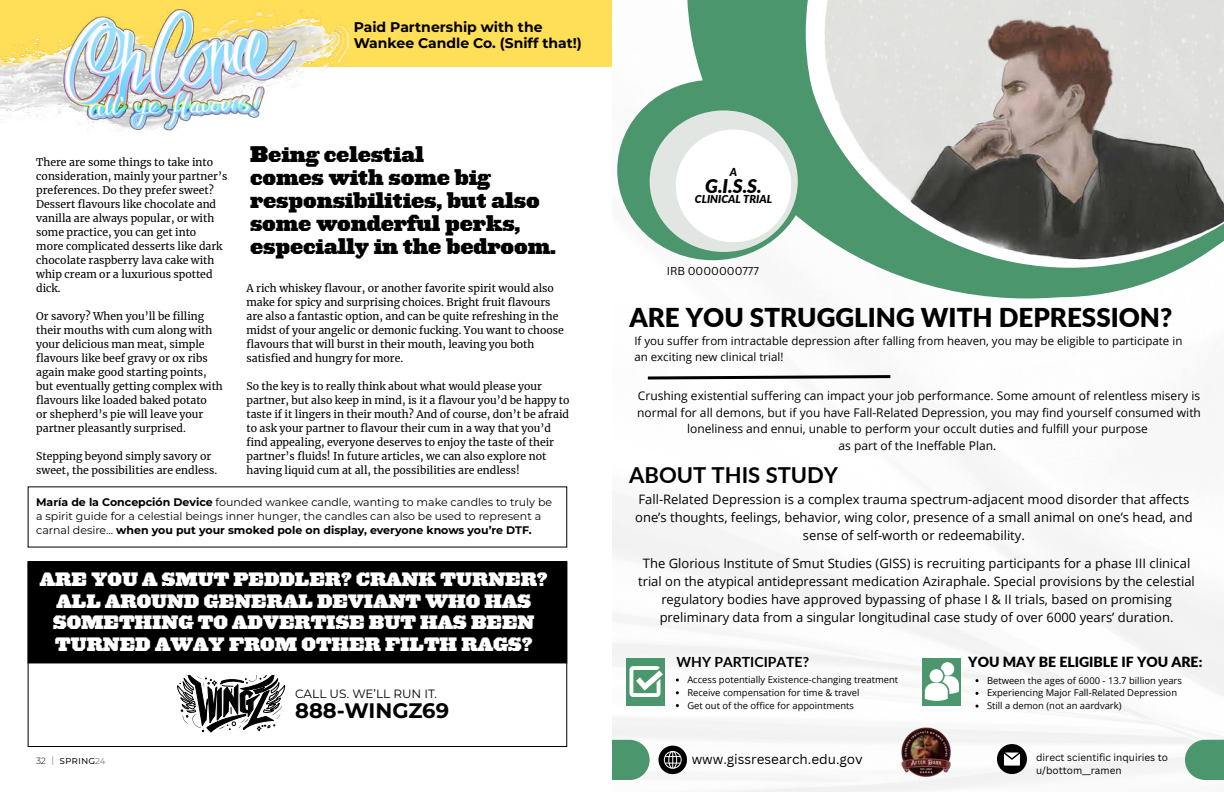
<style>
.page{position:relative;width:1224px;height:792px;background:#fff}
.page>*{position:absolute;margin:0;border:0;box-sizing:border-box;transform-origin:0 0}
.t1{font:900 26px "Lato";color:#000}
.t2{font:700 22px "Lato";color:#000}
.t3{font:900 21px/23px "Acropolis HTF";color:#000}
.t4{font:700 21px "Montserrat";color:#000}
.t5{font:italic 900 19px "Lato";color:#000}
.t6{font:900 18px/21.6px "Acropolis HTF";color:#fff;text-align:center}
.t7{font:700 14px/16px "Montserrat";color:#000}
.t8{font:900 14px "Lato";color:#000}
.t9{font:700 14px "Lato";color:#000}
.t10{font:13.4px "Canva Sans";color:#000}
.t11{font:13px/18px "Open Sans";color:#000;text-align:center}
.t12{font:12px/16.5px "Open Sans";color:#000;text-align:center}
.t13{font:12px "Montserrat";color:#000}
.t14{font:11.5px/15.8px "Open Sans";color:#000}
.t15{font:11.1px "Canva Sans";color:#000}
.t16{font:11px/14px "Montserrat";color:#000}
.t17{font:italic 900 11px "Lato";color:#000}
.t18{font:10.5px/14px "Merriweather";color:#000}
.t19{font:10.5px "Montserrat";color:#000}
.t20{font:10px/13.5px "Canva Sans";color:#000}
.t21{font:9.4px/12.8px "Open Sans";color:#000}
.s1{font-weight:700}
.s2{font-weight:300;font-size:9px}
.s3{font-size:9px;color:#808285}
.s4{font-size:8.5px;color:#77787b}
</style>
<div class="page">
<div style="left:28px;top:562px;width:539px;height:101px;background:#000"></div>
<div style="left:0;top:0;width:612px;height:66px;background:#ffde58"></div>
<img style="left:0;top:9px;width:348px;height:123px">
<div style="left:28px;top:561px;width:539px;height:186px;border:1px solid #000"></div>
<svg style="left:178px;top:676px;width:107px;height:56px"></svg>
<img style="left:612px;top:298px;width:612px;height:494px">
<svg style="left:687px;top:0;width:381px;height:298px;fill:#4b966c"></svg>
<svg style="left:796px;top:0;width:428px;height:297px"></svg>
<img style="left:894px;top:724px;width:65px;height:56px">
<svg style="left:645px;top:374px;width:248px;height:7px"></svg>
<div style="left:627px;top:658px;width:38px;height:47px;background:#4b966c"></div>
<div style="left:923px;top:658px;width:38px;height:47px;background:#4b966c"></div>
<svg style="left:997px;top:744px;width:30px;height:30px"></svg>
<svg style="left:612px;top:740px;width:38px;height:40px"></svg>
<svg style="left:1185px;top:740px;width:39px;height:40px"></svg>
<svg style="left:925px;top:662px;width:34px;height:39px"></svg>
<svg style="left:630px;top:666px;width:33px;height:31px"></svg>
<svg style="left:617px;top:80px;width:192px;height:180px"></svg>
<svg style="left:658px;top:746px;width:29px;height:28px"></svg>
<h3 class="t7" style="left:354px;top:19px;width:230px">Paid Partnership with the<br>Wankee Candle Co. (Sniff that!)</h3>
<p class="t18" style="left:36px;top:155px;width:193px">There are some things to take into consideration, mainly your partner’s preferences. Do they prefer sweet?<br>Dessert flavours like chocolate and vanilla are always popular, or with some practice, you can get into<br>more complicated desserts like dark chocolate raspberry lava cake with whip cream or a luxurious spotted dick.</p>
<p class="t18" style="left:36px;top:309px;width:188px">Or savory? When you’ll be filling their mouths with cum along with your delicious man meat, simple flavours like beef gravy or ox ribs again make good starting points, but eventually getting complex with flavours like loaded baked potato<br>or shepherd’s pie will leave your partner pleasantly surprised.</p>
<p class="t18" style="left:36px;top:449px;width:183px">Stepping beyond simply savory or sweet, the possibilities are endless.</p>
<h3 class="t3" style="left:250px;top:143px;width:307px">Being celestial<br>comes with some big responsibilities, but also some wonderful perks, especially in the bedroom.</h3>
<p class="t18" style="left:246px;top:281px;width:319px">A rich whiskey flavour, or another favorite spirit would also make for spicy and surprising choices. Bright fruit flavours are also a fantastic option, and can be quite refreshing in the midst of your angelic or demonic fucking. You want to choose flavours that will burst in their mouth, leaving you both satisfied and hungry for more.</p>
<p class="t18" style="left:246px;top:379px;width:325px">So the key is to really think about what would please your partner, but also keep in mind, is it a flavour you’d be happy to taste if it lingers in their mouth? And of course, don’t be afraid to ask your partner to flavour their cum in a way that you’d find appealing, everyone deserves to enjoy the taste of their partner’s fluids! In future articles, we can also explore not having liquid cum at all, the possibilities are endless!</p>
<p class="t16" style="left:36px;top:494px;width:518px"><span class="s1">María de la Concepción Device</span> founded wankee candle, wanting to make candles to truly be a spirit guide for a celestial beings inner hunger, the candles can also be used to represent a carnal desire... <span class="s1">when you put your smoked pole on display, everyone knows you’re DTF.</span></p>
<h3 class="t6" style="left:40px;top:569px;width:509px">ARE YOU A SMUT PEDDLER? CRANK TURNER?<br>ALL AROUND GENERAL DEVIANT WHO HAS SOMETHING TO ADVERTISE BUT HAS BEEN TURNED AWAY FROM OTHER FILTH RAGS?</h3>
<p class="t13" style="left:295px;top:686px;width:143px">CALL US. WE’LL RUN IT.</p>
<h3 class="t4" style="left:295px;top:696px;width:155px">888-WINGZ69</h3>
<p class="t19" style="left:36px;top:753px;width:71px"><span class="s2">32</span> <span class="s3">|</span> spring<span class="s4">24</span></p>
<p class="t17" style="left:730px;top:164px;width:9px">A</p>
<h3 class="t5" style="left:705px;top:171px;width:58px">G.I.S.S.</h3>
<p class="t17" style="left:695px;top:191px;width:79px">CLINICAL TRIAL</p>
<p class="t15" style="left:667px;top:265px;width:94px">IRB 0000000777</p>
<h1 class="t1" style="left:629px;top:298px;width:545px">ARE YOU STRUGGLING WITH DEPRESSION?</h1>
<p class="t14" style="left:634px;top:332px;width:549px">If you suffer from intractable depression after falling from heaven, you may be eligible to participate in an exciting new clinical trial!</p>
<p class="t12" style="left:637px;top:387px;width:565px">Crushing existential suffering can impact your job performance. Some amount of relentless misery is normal for all demons, but if you have Fall-Related Depression, you may find yourself consumed with loneliness and ennui, unable to perform your occult duties and fulfill your purpose<br>as part of the Ineffable Plan.</p>
<h2 class="t2" style="left:629px;top:459px;width:210px">ABOUT THIS STUDY</h2>
<p class="t11" style="left:635px;top:490px;width:559px">Fall-Related Depression is a complex trauma spectrum-adjacent mood disorder that affects one’s thoughts, feelings, behavior, wing color, presence of a small animal on one’s head, and sense of self-worth or redeemability.</p>
<p class="t11" style="left:638px;top:553px;width:558px">The Glorious Institute of Smut Studies (GISS) is recruiting participants for a phase III clinical trial on the atypical antidepressant medication Aziraphale. Special provisions by the celestial regulatory bodies have approved bypassing of phase I &amp; II trials, based on promising preliminary data from a singular longitudinal case study of over 6000 years’ duration.</p>
<h3 class="t9" style="left:677px;top:652px;width:134px">WHY PARTICIPATE?</h3>
<p class="t21" style="left:687px;top:673px;width:212px">Access potentially Existence-changing treatment<br>Receive compensation for time &amp; travel<br>Get out of the office for appointments</p>
<p class="t10" style="left:692px;top:751px;width:173px">www.gissresearch.edu.gov</p>
<h3 class="t8" style="left:968px;top:651px;width:236px">YOU MAY BE ELIGIBLE IF YOU ARE:</h3>
<p class="t21" style="left:987px;top:674px;width:196px">Between the ages of 6000 - 13.7 billion years<br>Experiencing Major Fall-Related Depression<br>Still a demon (not an aardvark)</p>
<p class="t20" style="left:1036px;top:751px;width:133px">direct scientific inquiries to u/bottom__ramen</p>
</div>
